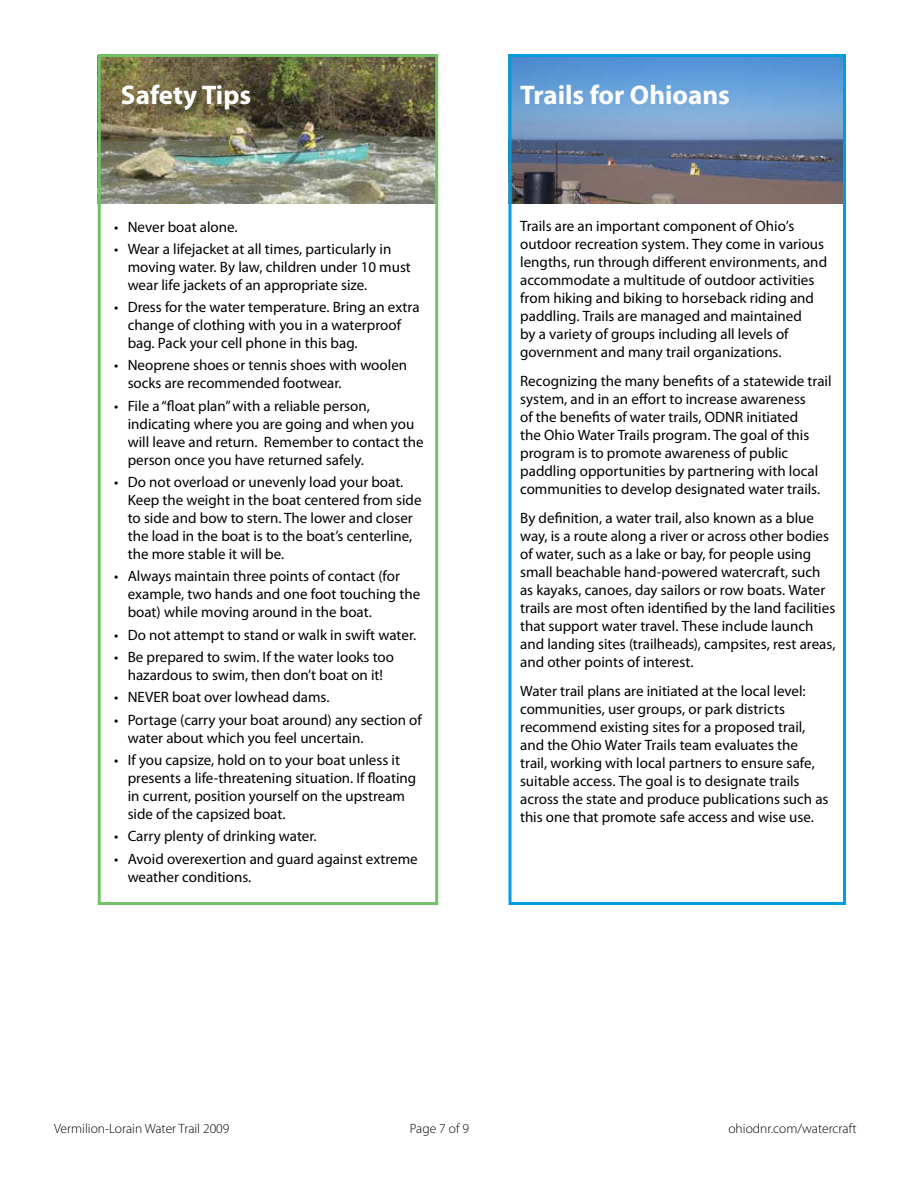
<style>
.page{position:relative;width:918px;height:1188px;background:#fff}
.page>*{position:absolute;margin:0;border:0;box-sizing:border-box;transform-origin:0 0}
.t1{font:700 27px "Myriad Pro";color:#fff}
.t2{font:15px/18px "Myriad Pro";color:#000}
.t3{font:300 13.5px "Myriad Pro";color:#000}
</style>
<div class="page">
<img style="left:102px;top:58px;width:332px;height:146px">
<div style="left:98px;top:54px;width:340px;height:851px;border:3px solid #73c167"></div>
<img style="left:512px;top:58px;width:330px;height:145px">
<div style="left:508px;top:54px;width:338px;height:851px;border:3px solid #009ddc"></div>
<h1 class="t1" style="left:121px;top:78px;width:132px">Safety Tips</h1>
<p class="t2" style="left:114px;top:217px;width:125px">• Never boat alone.</p>
<p class="t2" style="left:128px;top:240px;width:285px;text-indent:-14px">• Wear a lifejacket at all times, particularly in moving water. By law, children under 10 must wear life jackets of an appropriate size.</p>
<p class="t2" style="left:128px;top:298px;width:293px;text-indent:-14px">• Dress for the water temperature. Bring an extra change of clothing with you in a waterproof bag. Pack your cell phone in this bag.</p>
<p class="t2" style="left:128px;top:356px;width:281px;text-indent:-14px">• Neoprene shoes or tennis shoes with woolen socks are recommended footwear.</p>
<p class="t2" style="left:128px;top:397px;width:297px;text-indent:-14px">• File a “float plan”with a reliable person, indicating where you are going and when you will leave and return. Remember to contact the person once you have returned safely.</p>
<p class="t2" style="left:128px;top:473px;width:295px;text-indent:-14px">• Do not overload or unevenly load your boat.<br>Keep the weight in the boat centered from side to side and bow to stern. The lower and closer the load in the boat is to the boat’s centerline, the more stable it will be.</p>
<p class="t2" style="left:128px;top:567px;width:294px;text-indent:-14px">• Always maintain three points of contact (for example, two hands and one foot touching the boat) while moving around in the boat.</p>
<p class="t2" style="left:114px;top:625px;width:304px">• Do not attempt to stand or walk in swift water.</p>
<p class="t2" style="left:114px;top:648px;width:281px;text-align:center">• Be prepared to swim. If the water looks too hazardous to swim, then don’t boat on it!</p>
<p class="t2" style="left:114px;top:688px;width:217px">• NEVER boat over lowhead dams.</p>
<p class="t2" style="left:128px;top:710px;width:296px;text-indent:-14px">• Portage (carry your boat around) any section of water about which you feel uncertain.</p>
<p class="t2" style="left:128px;top:751px;width:290px;text-indent:-14px">• If you capsize, hold on to your boat unless it presents a life-threatening situation. If floating in current, position yourself on the upstream side of the capsized boat.</p>
<p class="t2" style="left:114px;top:827px;width:204px">• Carry plenty of drinking water.</p>
<p class="t2" style="left:128px;top:849px;width:292px;text-indent:-14px">• Avoid overexertion and guard against extreme weather conditions.</p>
<h1 class="t1" style="left:520px;top:78px;width:211px">Trails for Ohioans</h1>
<p class="t2" style="left:520px;top:217px;width:308px">Trails are an important component of Ohio’s outdoor recreation system. They come in various lengths, run through different environments, and accommodate a multitude of outdoor activities from hiking and biking to horseback riding and paddling. Trails are managed and maintained<br>by a variety of groups including all levels of government and many trail organizations.</p>
<p class="t2" style="left:520px;top:372px;width:313px">Recognizing the many benefits of a statewide trail system, and in an effort to increase awareness<br>of the benefits of water trails, ODNR initiated<br>the Ohio Water Trails program. The goal of this program is to promote awareness of public paddling opportunities by partnering with local communities to develop designated water trails.</p>
<p class="t2" style="left:520px;top:509px;width:317px">By definition, a water trail, also known as a blue way, is a route along a river or across other bodies of water, such as a lake or bay, for people using small beachable hand-powered watercraft, such as kayaks, canoes, day sailors or row boats. Water trails are most often identified by the land facilities that support water travel. These include launch and landing sites (trailheads), campsites, rest areas, and other points of interest.</p>
<p class="t2" style="left:520px;top:681px;width:310px">Water trail plans are initiated at the local level: communities, user groups, or park districts recommend existing sites for a proposed trail, and the Ohio Water Trails team evaluates the trail, working with local partners to ensure safe, suitable access. The goal is to designate trails across the state and produce publications such as this one that promote safe access and wise use.</p>
<p class="t3" style="left:54px;top:1121px;width:177px">Vermilion-Lorain Water Trail 2009</p>
<p class="t3" style="left:410px;top:1121px;width:61px">Page 7 of 9</p>
<p class="t3" style="left:728px;top:1121px;width:130px">ohiodnr.com/watercraft</p>
</div>
